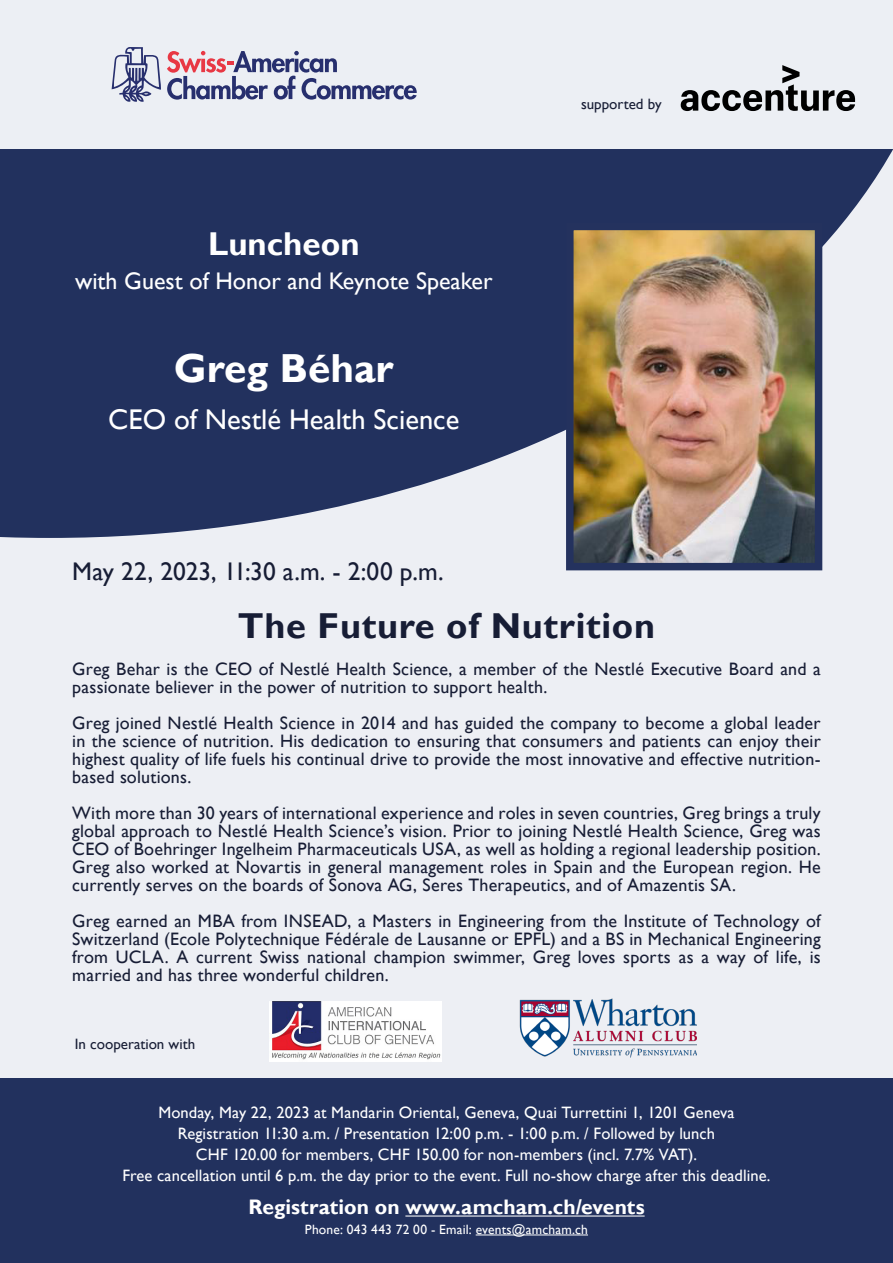
<style>
.page{position:relative;width:893px;height:1263px;background:#fff}
.page>*{position:absolute;margin:0;border:0;box-sizing:border-box;transform-origin:0 0}
.t1{font:700 40.5px "Gill Sans";color:#fff}
.t2{font:700 36px "Gill Sans";letter-spacing:.02em;color:#171d35}
.t3{font:700 33px "Gill Sans";color:#fff}
.t4{font:28.5px "Gill Sans";color:#fff}
.t5{font:25.5px "Gill Sans";color:#171d35}
.t6{font:24px "Gill Sans";color:#fff}
.t7{font:700 21px "Gill Sans";letter-spacing:.005em;color:#fff}
.t8{font:18px/18px "Gill Sans";letter-spacing:.01em;color:#171d35;text-align:justify}
.t9{font:16.5px/21px "Gill Sans";letter-spacing:.005em;color:#fff;text-align:center}
.t10{font:15px "Gill Sans";color:#171d35}
.t11{font:13.5px "Gill Sans";letter-spacing:.015em;color:#fff}
</style>
<div class="page">
<div style="left:0;top:70px;width:893px;height:1193px;background:#edeff4"></div>
<svg style="left:0;top:149px;width:893px;height:389px;fill:#22315e"></svg>
<img style="left:575px;top:232px;width:238px;height:329px">
<div style="left:566px;top:223px;width:256px;height:347px;border:8px solid #24325e"></div>
<div style="left:0;top:0;width:893px;height:149px;background:#eceff4"></div>
<svg style="left:167px;top:51px;width:250px;height:49px"></svg>
<svg style="left:112px;top:47px;width:49px;height:55px"></svg>
<div style="left:0;top:1078px;width:893px;height:185px;background:#22315e"></div>
<hr style="left:405px;top:1215px;width:240px;height:1px;background:#fff">
<hr style="left:476px;top:1234px;width:112px;height:1px;background:#fff">
<svg style="left:681px;top:65px;width:174px;height:46px"></svg>
<img style="left:269px;top:1002px;width:173px;height:59px">
<img style="left:520px;top:999px;width:176px;height:58px">
<h3 class="t3" style="left:208px;top:224px;width:153px">Luncheon</h3>
<h3 class="t6" style="left:75px;top:267px;width:419px">with Guest of Honor and Keynote Speaker</h3>
<h1 class="t1" style="left:174px;top:344px;width:221px">Greg Béhar</h1>
<h3 class="t4" style="left:108px;top:403px;width:353px">CEO of Nestlé Health Science</h3>
<h3 class="t5" style="left:72px;top:557px;width:373px">May 22, 2023, 11:30 a.m. - 2:00 p.m.</h3>
<p class="t10" style="left:581px;top:96px;width:82px">supported by</p>
<h2 class="t2" style="left:238px;top:604px;width:419px">The Future of Nutrition</h2>
<p class="t8" style="left:72px;top:660px;width:750px">Greg Behar is the CEO of Nestlé Health Science, a member of the Nestlé Executive Board and a passionate believer in the power of nutrition to support health.</p>
<p class="t8" style="left:72px;top:714px;width:750px">Greg joined Nestlé Health Science in 2014 and has guided the company to become a global leader in the science of nutrition. His dedication to ensuring that consumers and patients can enjoy their highest quality of life fuels his continual drive to provide the most innovative and effective nutrition&shy;based solutions.</p>
<p class="t8" style="left:72px;top:804px;width:750px">With more than 30 years of international experience and roles in seven countries, Greg brings a truly global approach to Nestlé Health Science’s vision. Prior to joining Nestlé Health Science, Greg was CEO of Boehringer Ingelheim Pharmaceuticals USA, as well as holding a regional leadership position.<br>Greg also worked at Novartis in general management roles in Spain and the European region. He currently serves on the boards of Sonova AG, Seres Therapeutics, and of Amazentis SA.</p>
<p class="t8" style="left:72px;top:912px;width:750px">Greg earned an MBA from INSEAD, a Masters in Engineering from the Institute of Technology of Switzerland (Ecole Polytechnique Fédérale de Lausanne or EPFL) and a BS in Mechanical Engineering from UCLA. A current Swiss national champion swimmer, Greg loves sports as a way of life, is married and has three wonderful children.</p>
<p class="t10" style="left:75px;top:1035px;width:122px">In cooperation with</p>
<p class="t9" style="left:122px;top:1103px;width:649px">Monday, May 22, 2023 at Mandarin Oriental, Geneva, Quai Turrettini 1, 1201 Geneva Registration 11:30 a.m. / Presentation 12:00 p.m. - 1:00 p.m. / Followed by lunch<br>CHF 120.00 for members, CHF 150.00 for non-members (incl. 7.7% VAT).<br>Free cancellation until 6 p.m. the day prior to the event. Full no-show charge after this deadline.</p>
<p class="t7" style="left:248px;top:1195px;width:398px">Registration on www.amcham.ch/events</p>
<p class="t11" style="left:305px;top:1221px;width:285px">Phone: 043 443 72 00 - Email: events@amcham.ch</p>
</div>
